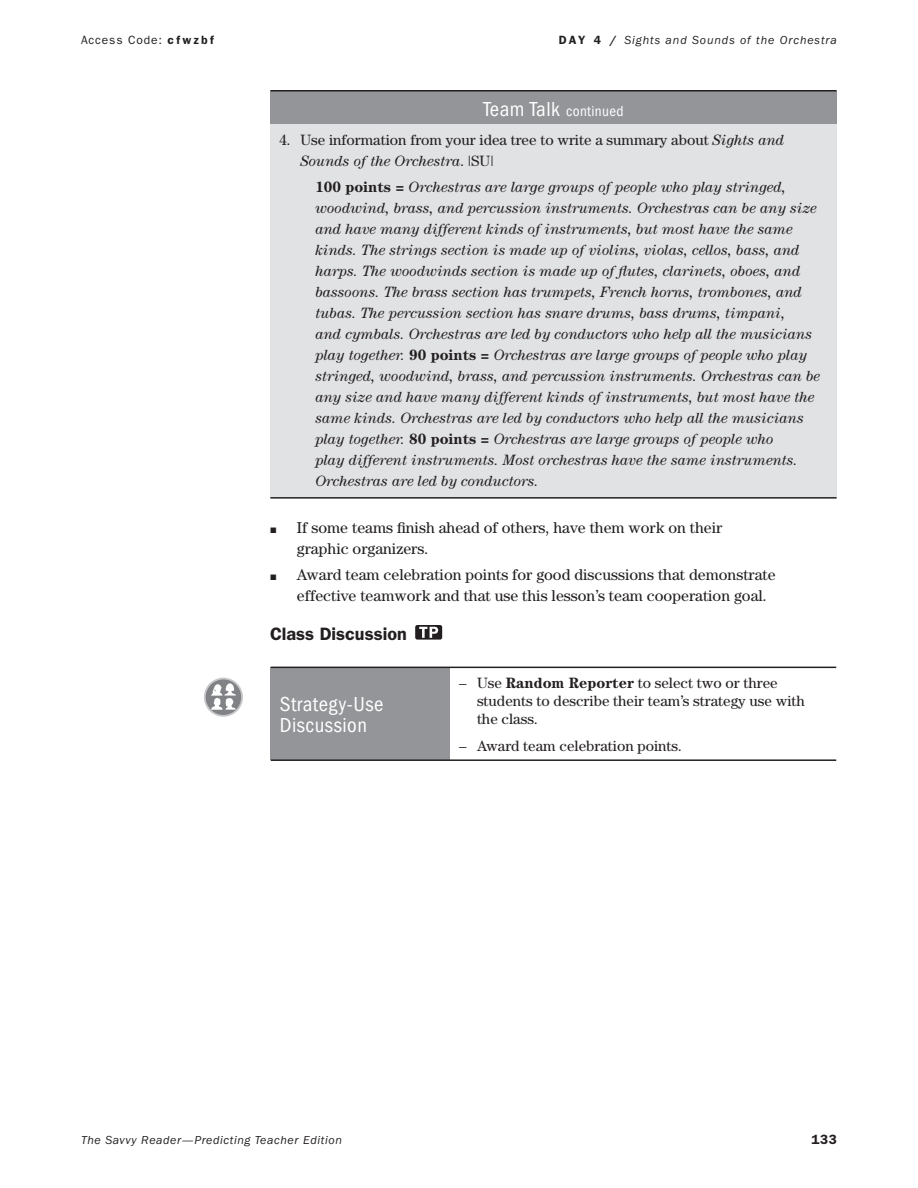
<style>
.page{position:relative;width:918px;height:1188px;background:#fff}
.page>*{position:absolute;margin:0;border:0;box-sizing:border-box;transform-origin:0 0}
.t1{font:condensed 21px/21px "Franklin Gothic";letter-spacing:.025em;color:#fff}
.t2{font:600 18px "Franklin Gothic";color:#231f20}
.t3{font:15.75px/21px "Century";color:#231f20}
.t4{font:italic 15px/21px "Century";color:#231f20}
.t5{font:15px/18px "Century";color:#231f20}
.t6{font:condensed 15px "Franklin Gothic";letter-spacing:.025em;color:#fff}
.t7{font:600 13.5px "Franklin Gothic";color:#231f20}
.t8{font:italic 12px "Franklin Gothic";letter-spacing:.05em;color:#231f20}
.t9{font:italic 12px "Franklin Gothic";letter-spacing:.075em;color:#231f20}
.t10{font:12px "Franklin Gothic";letter-spacing:.075em;color:#231f20}
.s1{font-weight:600}
.s2{font-weight:600;font-style:normal}
.s3{font-size:21px}
.s4{font-style:italic}
.s5{font-weight:700;font-style:normal}
.s6{font-weight:700}
</style>
<div class="page">
<div style="left:270px;top:91px;width:567px;height:33px;background:#939598"></div>
<div style="left:270px;top:124px;width:567px;height:374px;background:#e1e2e4"></div>
<hr style="left:270px;top:90px;width:567px;height:2px;background:#231f20">
<hr style="left:270px;top:497px;width:567px;height:2px;background:#231f20">
<div style="left:271px;top:667px;width:179px;height:93px;background:#939598"></div>
<hr style="left:271px;top:759px;width:179px;height:2px;background:#231f20">
<hr style="left:450px;top:759px;width:386px;height:2px;background:#231f20">
<hr style="left:271px;top:667px;width:179px;height:1px;background:#231f20">
<hr style="left:450px;top:667px;width:386px;height:1px;background:#231f20">
<svg style="left:415px;top:625px;width:27px;height:15px"></svg>
<svg style="left:419px;top:627px;width:19px;height:11px"></svg>
<svg style="left:205px;top:679px;width:37px;height:37px"></svg>
<div style="left:204px;top:678px;width:39px;height:39px;border:2px solid #c7c8ca;border-radius:50%"></div>
<svg style="left:211px;top:683px;width:25px;height:27px"></svg>
<p class="t10" style="left:81px;top:33px;width:134px">Access Code: <span class="s1">cfwzbf</span></p>
<p class="t9" style="left:559px;top:33px;width:280px"><span class="s2">DAY 4 /</span> Sights and Sounds of the Orchestra</p>
<p class="t6" style="left:483px;top:102px;width:142px"><span class="s3">Team Talk</span> continued</p>
<p class="t5" style="left:300px;top:129px;width:485px;line-height:21px;text-indent:-21px">4. Use information from your idea tree to write a summary about <span class="s4">Sights and<br>Sounds of the Orchestra</span>. |SU|</p>
<p class="t4" style="left:315px;top:176px;width:506px"><span class="s5">100 points =</span> Orchestras are large groups of people who play stringed, woodwind, brass, and percussion instruments. Orchestras can be any size and have many different kinds of instruments, but most have the same kinds. The strings section is made up of violins, violas, cellos, bass, and harps. The woodwinds section is made up of flutes, clarinets, oboes, and bassoons. The brass section has trumpets, French horns, trombones, and tubas. The percussion section has snare drums, bass drums, timpani,<br>and cymbals. Orchestras are led by conductors who help all the musicians play together. <span class="s5">90 points =</span> Orchestras are large groups of people who play stringed, woodwind, brass, and percussion instruments. Orchestras can be any size and have many different kinds of instruments, but most have the same kinds. Orchestras are led by conductors who help all the musicians play together. <span class="s5">80 points =</span> Orchestras are large groups of people who<br>play different instruments. Most orchestras have the same instruments.<br>Orchestras are led by conductors.</p>
<p class="t3" style="left:297px;top:517px;width:427px">If some teams finish ahead of others, have them work on their graphic organizers.</p>
<p class="t3" style="left:297px;top:563px;width:480px">Award team celebration points for good discussions that demonstrate effective teamwork and that use this lesson’s team cooperation goal.</p>
<p class="t2" style="left:270px;top:623px;width:138px">Class Discussion</p>
<h1 class="t1" style="left:280px;top:694px;width:105px">Strategy-Use<br>Discussion</h1>
<p class="t5" style="left:477px;top:674px;width:329px;text-indent:-18px">– Use <span class="s6">Random Reporter</span> to select two or three students to describe their team’s strategy use with the class.</p>
<p class="t5" style="left:459px;top:737px;width:225px">– Award team celebration points.</p>
<p class="t8" style="left:81px;top:1133px;width:262px">The Savvy Reader—Predicting Teacher Edition</p>
<p class="t7" style="left:811px;top:1132px;width:27px">133</p>
</div>
